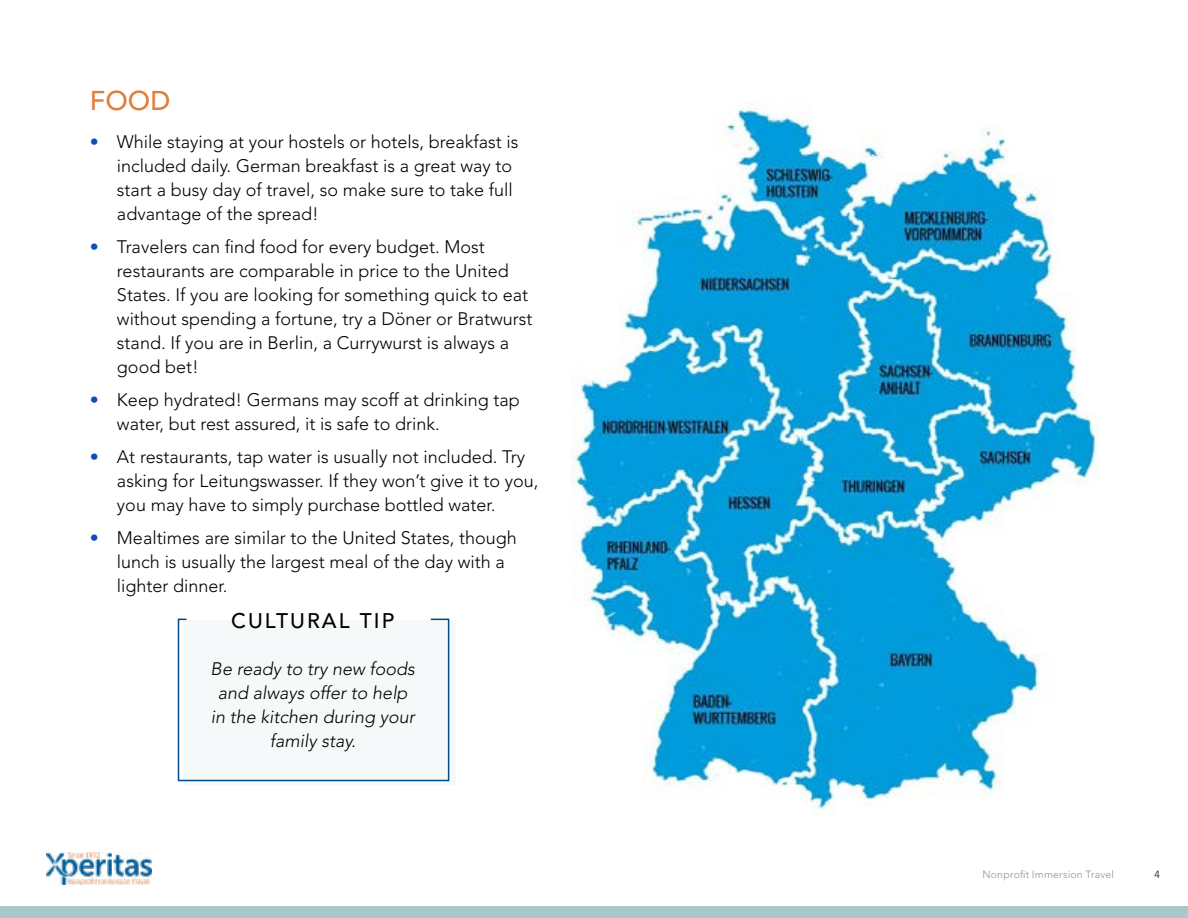
<style>
.page{position:relative;width:1188px;height:918px;background:#fff}
.page>*{position:absolute;margin:0;border:0;box-sizing:border-box;transform-origin:0 0}
.t1{font:500 27px "Avenir LT Std";color:#e07e3c}
.t2{font:500 21px "Avenir LT Std";letter-spacing:.1em;color:#000}
.t3{font:300 18px/24px "Avenir LT Std";color:#000}
.t4{font:italic 300 18px/24px "Avenir LT Std";color:#000;text-align:center}
.t5{font:300 10.5px "Avenir LT Std";letter-spacing:.02em;color:#8f8f8f}
.t6{font:300 10.5px "Avenir LT Std";color:#030521}
.s1{color:#114dba}
</style>
<div class="page">
<div style="left:0;top:906px;width:1188px;height:12px;background:#abc7ca"></div>
<img style="left:47px;top:853px;width:105px;height:32px">
<div style="left:183px;top:621px;width:272px;height:164px;background:#f6f9f9"></div>
<svg style="left:177px;top:618px;width:273px;height:164px"></svg>
<img style="left:572px;top:108px;width:526px;height:702px">
<h1 class="t1" style="left:90px;top:85px;width:82px">FOOD</h1>
<p class="t3" style="left:117px;top:129px;width:403px;text-indent:-27px"><span class="s1">•</span> While staying at your hostels or hotels, breakfast is included daily. German breakfast is a great way to start a busy day of travel, so make sure to take full advantage of the spread!</p>
<p class="t3" style="left:117px;top:234px;width:417px;text-indent:-27px"><span class="s1">•</span> Travelers can find food for every budget. Most restaurants are comparable in price to the United States. If you are looking for something quick to eat without spending a fortune, try a Döner or Bratwurst stand. If you are in Berlin, a Currywurst is always a good bet!</p>
<p class="t3" style="left:117px;top:387px;width:404px;text-indent:-27px"><span class="s1">•</span> Keep hydrated! Germans may scoff at drinking tap water, but rest assured, it is safe to drink.</p>
<p class="t3" style="left:117px;top:444px;width:423px;text-indent:-27px"><span class="s1">•</span> At restaurants, tap water is usually not included. Try asking for Leitungswasser. If they won’t give it to you, you may have to simply purchase bottled water.</p>
<p class="t3" style="left:117px;top:525px;width:401px;text-indent:-27px"><span class="s1">•</span> Mealtimes are similar to the United States, though lunch is usually the largest meal of the day with a lighter dinner.</p>
<p class="t2" style="left:231px;top:608px;width:165px">CULTURAL TIP</p>
<p class="t4" style="left:211px;top:657px;width:206px">Be ready to try new foods and always offer to help in the kitchen during your family stay.</p>
<p class="t5" style="left:982px;top:868px;width:133px">Nonprofit Immersion Travel</p>
<p class="t6" style="left:1155px;top:868px;width:7px">4</p>
</div>
